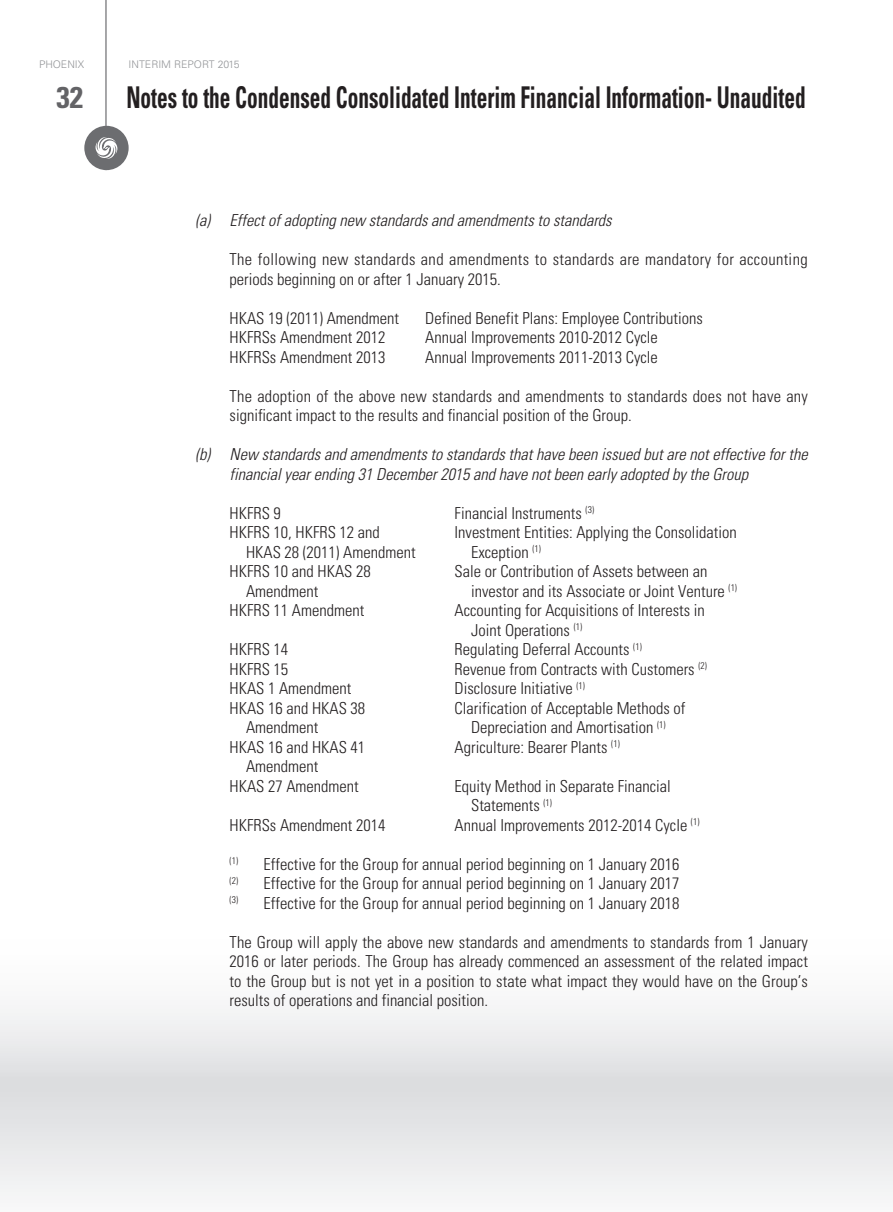
<style>
.page{position:relative;width:893px;height:1212px;background:#fff}
.page>*{position:absolute;margin:0;border:0;box-sizing:border-box;transform-origin:0 0}
.t1{font:700 condensed 30px "Univers LT Std";color:#231f20;scale:.71 1}
.t2{font:700 condensed 30px "Univers LT Std";color:#636366}
.t3{font:300 condensed 16.5px/19.5px "Univers LT Std";color:#231f20}
.t4{font:italic 300 condensed 16.5px/19.5px "Univers LT Std";color:#231f20}
.t5{font:300 condensed 16.5px/19.5px "Univers LT Std";letter-spacing:.02em;color:#231f20}
.t6{font:300 10.5px "Univers LT Std";color:#939598}
</style>
<div class="page">
<hr style="left:105px;top:0;width:2px;height:170px;background:#636366">
<div style="left:84px;top:126px;width:45px;height:44px;background:#6c6d70;border-radius:50%"></div>
<svg style="left:95px;top:137px;width:23px;height:22px"></svg>
<svg style="left:0;top:1009px;width:893px;height:187px"></svg>
<p class="t6" style="left:39px;top:58px;width:47px">PHOENIX</p>
<p class="t6" style="left:129px;top:58px;width:113px">INTERIM REPORT 2015</p>
<h1 class="t1" style="left:126px;top:79px;width:958px">Notes to the Condensed Consolidated Interim Financial Information- Unaudited</h1>
<h1 class="t2" style="left:57px;top:79px;width:28px">32</h1>
<p class="t4" style="left:196px;top:211px;width:418px">(a) Effect of adopting new standards and amendments to standards</p>
<p class="t5" style="left:230px;top:250px;width:579px">The following new standards and amendments to standards are mandatory for accounting periods beginning on or after 1 January 2015.</p>
<p class="t3" style="left:230px;top:308px;width:171px">HKAS 19 (2011) Amendment</p>
<p class="t3" style="left:425px;top:308px;width:279px">Defined Benefit Plans: Employee Contributions</p>
<p class="t3" style="left:230px;top:328px;width:157px">HKFRSs Amendment 2012</p>
<p class="t3" style="left:425px;top:328px;width:234px">Annual Improvements 2010-2012 Cycle</p>
<p class="t3" style="left:230px;top:347px;width:157px">HKFRSs Amendment 2013</p>
<p class="t3" style="left:425px;top:347px;width:234px">Annual Improvements 2011-2013 Cycle</p>
<p class="t3" style="left:230px;top:386px;width:580px">The adoption of the above new standards and amendments to standards does not have any significant impact to the results and financial position of the Group.</p>
<p class="t4" style="left:230px;top:445px;width:580px;text-indent:-34px">(b) New standards and amendments to standards that have been issued but are not effective for the financial year ending 31 December 2015 and have not been early adopted by the Group</p>
<p class="t3" style="left:230px;top:503px;width:53px">HKFRS 9</p>
<p class="t3" style="left:455px;top:503px;width:141px">Financial Instruments <sup>(3)</sup></p>
<p class="t3" style="left:230px;top:523px;width:152px">HKFRS 10, HKFRS 12 and</p>
<p class="t3" style="left:455px;top:523px;width:284px">Investment Entities: Applying the Consolidation</p>
<p class="t3" style="left:246px;top:542px;width:171px">HKAS 28 (2011) Amendment</p>
<p class="t3" style="left:471px;top:542px;width:71px">Exception <sup>(1)</sup></p>
<p class="t3" style="left:230px;top:562px;width:143px">HKFRS 10 and HKAS 28</p>
<p class="t3" style="left:455px;top:562px;width:254px">Sale or Contribution of Assets between an</p>
<p class="t3" style="left:246px;top:581px;width:74px">Amendment</p>
<p class="t3" style="left:471px;top:581px;width:267px">investor and its Associate or Joint Venture <sup>(1)</sup></p>
<p class="t3" style="left:230px;top:601px;width:136px">HKFRS 11 Amendment</p>
<p class="t3" style="left:471px;top:601px;width:235px;text-indent:-16px">Accounting for Acquisitions of Interests in<br>Joint Operations <sup>(1)</sup></p>
<p class="t3" style="left:230px;top:640px;width:60px">HKFRS 14</p>
<p class="t3" style="left:455px;top:640px;width:189px">Regulating Deferral Accounts <sup>(1)</sup></p>
<p class="t3" style="left:230px;top:659px;width:60px">HKFRS 15</p>
<p class="t3" style="left:455px;top:659px;width:254px">Revenue from Contracts with Customers <sup>(2)</sup></p>
<p class="t3" style="left:230px;top:679px;width:123px">HKAS 1 Amendment</p>
<p class="t3" style="left:455px;top:679px;width:132px">Disclosure Initiative <sup>(1)</sup></p>
<p class="t3" style="left:230px;top:698px;width:137px">HKAS 16 and HKAS 38</p>
<p class="t3" style="left:455px;top:698px;width:232px">Clarification of Acceptable Methods of</p>
<p class="t3" style="left:246px;top:718px;width:74px">Amendment</p>
<p class="t3" style="left:471px;top:718px;width:196px">Depreciation and Amortisation <sup>(1)</sup></p>
<p class="t3" style="left:230px;top:737px;width:137px">HKAS 16 and HKAS 41</p>
<p class="t3" style="left:455px;top:737px;width:167px">Agriculture: Bearer Plants <sup>(1)</sup></p>
<p class="t3" style="left:230px;top:757px;width:131px;text-indent:16px">Amendment<br>HKAS 27 Amendment</p>
<p class="t3" style="left:471px;top:776px;width:201px;text-indent:-16px">Equity Method in Separate Financial<br>Statements <sup>(1)</sup></p>
<p class="t3" style="left:230px;top:815px;width:157px">HKFRSs Amendment 2014</p>
<p class="t3" style="left:455px;top:815px;width:246px">Annual Improvements 2012-2014 Cycle <sup>(1)</sup></p>
<p class="t3" style="left:230px;top:854px;width:451px;text-align:justify"><sup>(1)</sup> Effective for the Group for annual period beginning on 1 January 2016 <sup>(2)</sup> Effective for the Group for annual period beginning on 1 January 2017 <sup>(3)</sup> Effective for the Group for annual period beginning on 1 January 2018</p>
<p class="t3" style="left:230px;top:932px;width:580px;text-align:justify">The Group will apply the above new standards and amendments to standards from 1 January 2016 or later periods. The Group has already commenced an assessment of the related impact to the Group but is not yet in a position to state what impact they would have on the Group’s results of operations and financial position.</p>
</div>
